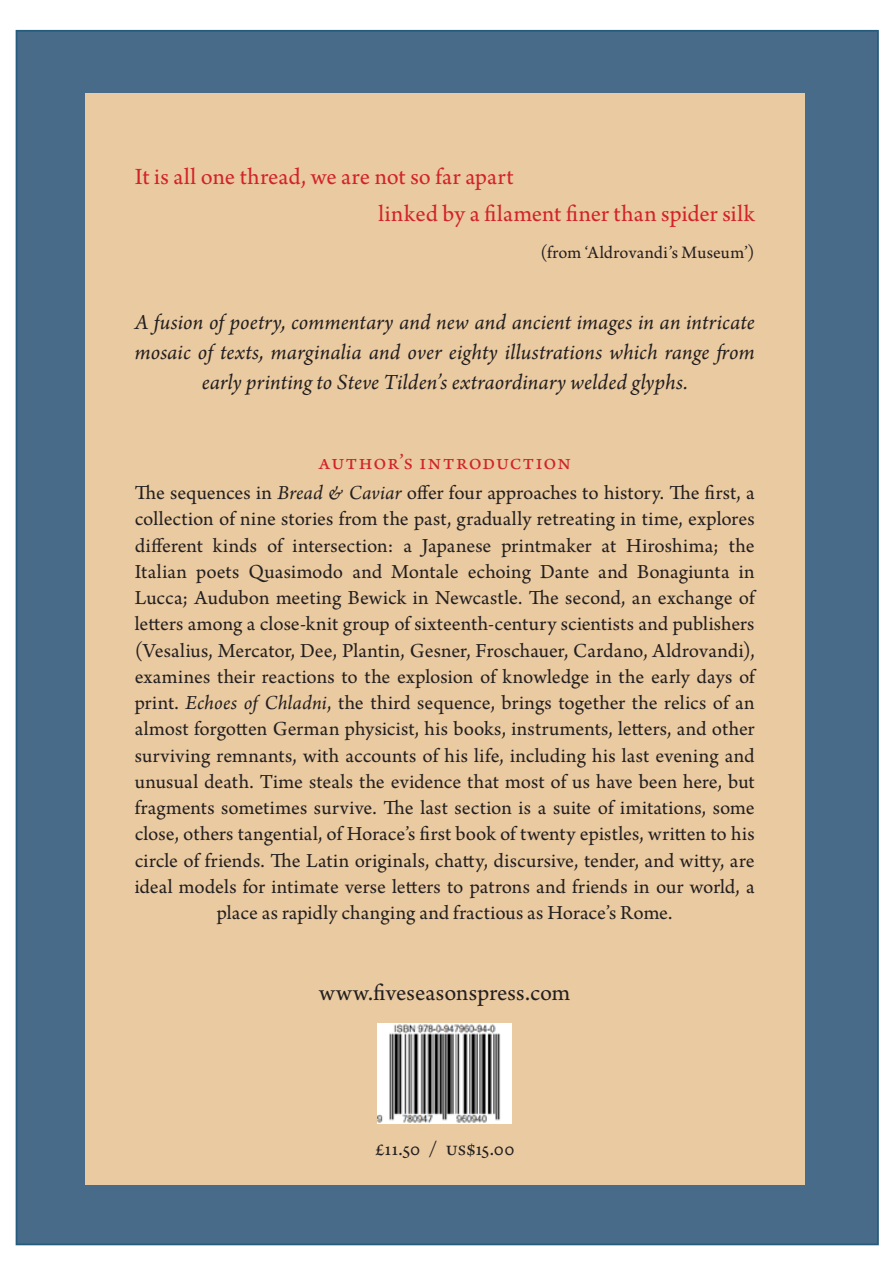
<style>
.page{position:relative;width:893px;height:1265px;background:#fff}
.page>*{position:absolute;margin:0;border:0;box-sizing:border-box;transform-origin:0 0}
.t1{font:24.5px/36.8px "Arno Pro";letter-spacing:.005em;color:#d1232a}
.t2{font:24.5px "Arno Pro";letter-spacing:.005em;color:#231f20}
.t3{font:italic 22.75px/29.8px "Arno Pro";letter-spacing:.005em;color:#231f20;text-align:center}
.t4{font:22.75px "Arno Pro";letter-spacing:.045em;color:#d1232a}
.t5{font:21px/26.2px "Arno Pro";letter-spacing:.005em;color:#231f20;text-align:center}
.t6{font:18.38px "Arno Pro";letter-spacing:.02em;color:#231f20}
.s1{font-style:italic}
</style>
<div class="page">
<div style="left:16px;top:30px;width:863px;height:1215px;background:#486b8a;border:2px solid #255c7d"></div>
<div style="left:85px;top:93px;width:719px;height:1092px;background:#eacaa0"></div>
<img style="left:378px;top:1023px;width:134px;height:101px">
<p class="t1" style="left:379px;top:160px;width:378px;text-indent:-244px">It is all one thread, we are not so far apart<br>linked by a filament finer than spider silk</p>
<p class="t6" style="left:540px;top:242px;width:216px">(from ‘Aldrovandi’s Museum’)</p>
<p class="t3" style="left:135px;top:309px;width:621px">A fusion of poetry, commentary and new and ancient images in an intricate mosaic of texts, marginalia and over eighty illustrations which range from early printing to Steve Tilden’s extraordinary welded glyphs.</p>
<p class="t4" style="left:319px;top:450px;width:254px">Author’s Introduction</p>
<p class="t5" style="left:135px;top:481px;width:622px">The sequences in <span class="s1">Bread &amp; Caviar</span> offer four approaches to history. The first, a collection of nine stories from the past, gradually retreating in time, explores different kinds of intersection: a Japanese printmaker at Hiroshima; the Italian poets Quasimodo and Montale echoing Dante and Bonagiunta in Lucca; Audubon meeting Bewick in Newcastle. The second, an exchange of letters among a close-knit group of sixteenth-century scientists and publishers (Vesalius, Mercator, Dee, Plantin, Gesner, Froschauer, Cardano, Aldrovandi), examines their reactions to the explosion of knowledge in the early days of print. <span class="s1">Echoes of Chladni</span>, the third sequence, brings together the relics of an almost forgotten German physicist, his books, instruments, letters, and other surviving remnants, with accounts of his life, including his last evening and unusual death. Time steals the evidence that most of us have been here, but fragments sometimes survive. The last section is a suite of imitations, some close, others tangential, of Horace’s first book of twenty epistles, written to his circle of friends. The Latin originals, chatty, discursive, tender, and witty, are ideal models for intimate verse letters to patrons and friends in our world, a place as rapidly changing and fractious as Horace’s Rome.</p>
<p class="t2" style="left:319px;top:978px;width:253px">www.fiveseasonspress.com</p>
<p class="t5" style="left:375px;top:1137px;width:141px">£11.50 / us$15.00</p>
</div>
